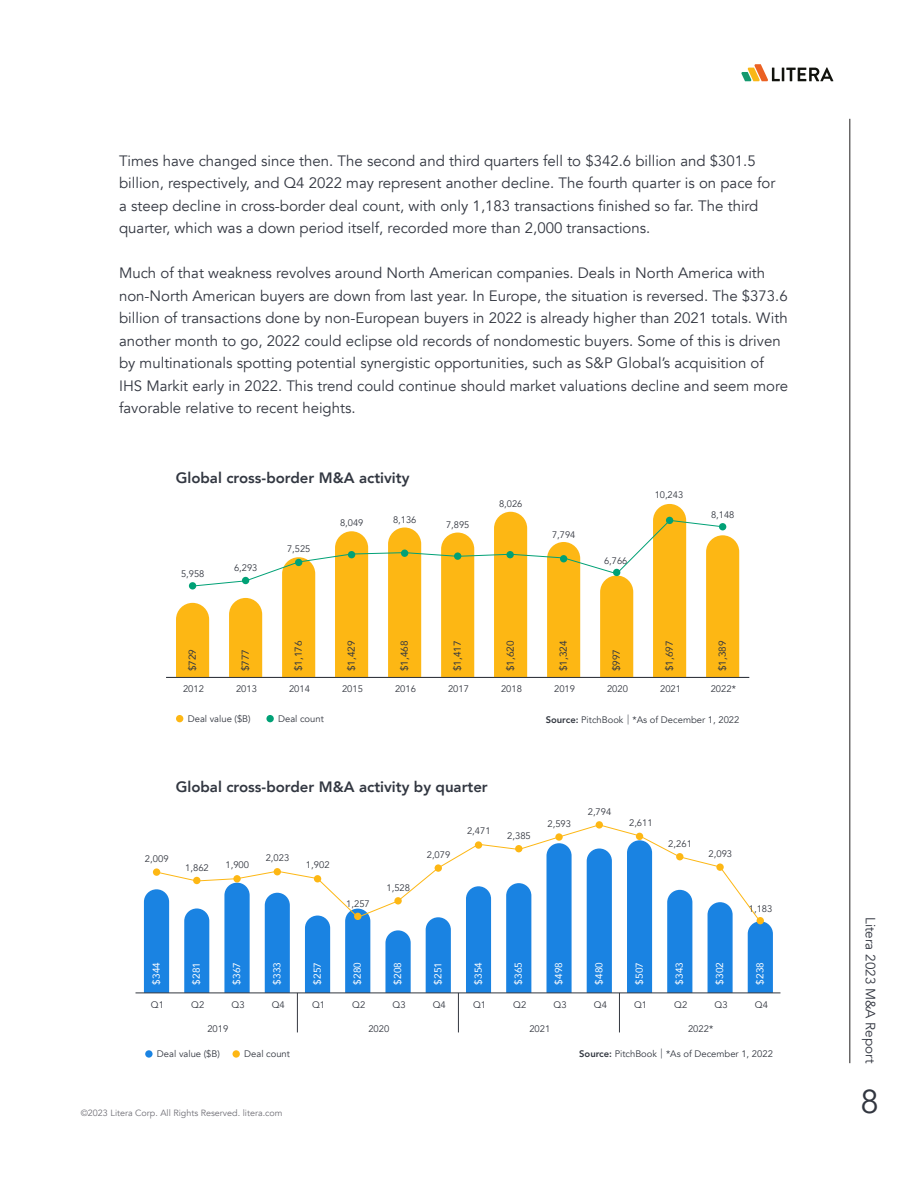
<style>
.page{position:relative;width:918px;height:1188px;background:#fff}
.page>*{position:absolute;margin:0;border:0;box-sizing:border-box;transform-origin:0 0}
.t1{font:33px "Avenir";color:#323640}
.t2{font:15px/22.5px "Avenir";color:#323640}
.t3{font:800 15px "Avenir";color:#323741}
.t4{font:13.5px "Avenir";color:#323640}
.t5{font:10.05px "Avenir";color:#fff}
.t6{font:10.05px "Avenir";color:#333740}
.t7{font:9.45px "Avenir";color:#333740}
.t8{font:9.45px "Avenir";color:#333841}
.t9{font:9px "Avenir";color:#706f76}
.s1{font-weight:800}
.s2{font-weight:300;font-size:10.05px}
</style>
<div class="page">
<svg style="left:741px;top:64px;width:92px;height:17px"></svg>
<hr style="left:850px;top:119px;width:1px;height:944px;background:#231f20">
<div style="left:176px;top:715px;width:7px;height:7px;background:#fdb714;border-radius:50%"></div>
<div style="left:266px;top:715px;width:8px;height:7px;background:#00a176;border-radius:50%"></div>
<hr style="left:166px;top:677px;width:583px;height:1px;background:#333740">
<svg style="left:176px;top:504px;width:563px;height:173px"></svg>
<div style="left:145px;top:1050px;width:8px;height:8px;background:#1a83e2;border-radius:50%"></div>
<div style="left:233px;top:1050px;width:7px;height:8px;background:#fdb714;border-radius:50%"></div>
<svg style="left:144px;top:869px;width:629px;height:124px;fill:#1a83e2"></svg>
<svg style="left:156px;top:824px;width:605px;height:99px"></svg>
<hr style="left:136px;top:993px;width:644px;height:1px;background:#333740">
<hr style="left:619px;top:993px;width:1px;height:39px;background:#333740">
<hr style="left:458px;top:993px;width:1px;height:39px;background:#333740">
<hr style="left:297px;top:993px;width:1px;height:39px;background:#333740">
<div style="left:153px;top:868px;width:7px;height:8px;background:#fdb714;border-radius:50%"></div>
<div style="left:193px;top:877px;width:7px;height:7px;background:#fdb714;border-radius:50%"></div>
<div style="left:233px;top:875px;width:8px;height:7px;background:#fdb714;border-radius:50%"></div>
<div style="left:274px;top:868px;width:7px;height:7px;background:#fdb714;border-radius:50%"></div>
<div style="left:314px;top:875px;width:7px;height:7px;background:#fdb714;border-radius:50%"></div>
<div style="left:354px;top:913px;width:7px;height:7px;background:#fdb714;border-radius:50%"></div>
<div style="left:394px;top:897px;width:8px;height:8px;background:#fdb714;border-radius:50%"></div>
<div style="left:435px;top:864px;width:7px;height:8px;background:#fdb714;border-radius:50%"></div>
<div style="left:515px;top:845px;width:7px;height:7px;background:#fdb714;border-radius:50%"></div>
<div style="left:676px;top:853px;width:7px;height:7px;background:#fdb714;border-radius:50%"></div>
<div style="left:716px;top:863px;width:8px;height:8px;background:#fdb714;border-radius:50%"></div>
<div style="left:757px;top:917px;width:7px;height:7px;background:#fdb714;border-radius:50%"></div>
<div style="left:555px;top:833px;width:8px;height:8px;background:#fdb714;border-radius:50%"></div>
<div style="left:636px;top:833px;width:7px;height:7px;background:#fdb714;border-radius:50%"></div>
<div style="left:596px;top:821px;width:7px;height:8px;background:#fdb714;border-radius:50%"></div>
<div style="left:475px;top:841px;width:7px;height:8px;background:#fdb714;border-radius:50%"></div>
<p class="t2" style="left:119px;top:150px;width:658px">Times have changed since then. The second and third quarters fell to $342.6 billion and $301.5 billion, respectively, and Q4 2022 may represent another decline. The fourth quarter is on pace for a steep decline in cross-border deal count, with only 1,183 transactions finished so far. The third quarter, which was a down period itself, recorded more than 2,000 transactions.</p>
<p class="t2" style="left:119px;top:262px;width:671px">Much of that weakness revolves around North American companies. Deals in North America with non-North American buyers are down from last year. In Europe, the situation is reversed. The $373.6 billion of transactions done by non-European buyers in 2022 is already higher than 2021 totals. With another month to go, 2022 could eclipse old records of nondomestic buyers. Some of this is driven by multinationals spotting potential synergistic opportunities, such as S&amp;P Global’s acquisition of IHS Markit early in 2022. This trend could continue should market valuations decline and seem more favorable relative to recent heights.</p>
<p class="t3" style="left:176px;top:467px;width:235px">Global cross-border M&amp;A activity</p>
<p class="t7" style="left:181px;top:568px;width:25px">5,958</p>
<p class="t7" style="left:234px;top:562px;width:25px">6,293</p>
<p class="t7" style="left:287px;top:543px;width:25px">7,525</p>
<p class="t7" style="left:340px;top:518px;width:25px">8,049</p>
<p class="t7" style="left:393px;top:514px;width:25px">8,136</p>
<p class="t7" style="left:446px;top:519px;width:25px">7,895</p>
<p class="t7" style="left:499px;top:498px;width:25px">8,026</p>
<p class="t7" style="left:552px;top:529px;width:25px">7,794</p>
<p class="t7" style="left:604px;top:555px;width:25px">6,766</p>
<p class="t7" style="left:655px;top:489px;width:30px">10,243</p>
<p class="t7" style="left:711px;top:509px;width:25px">8,148</p>
<p class="t6" style="left:184px;top:671px;width:24px;rotate:-90deg">$729</p>
<p class="t6" style="left:237px;top:671px;width:24px;rotate:-90deg">$777</p>
<p class="t6" style="left:290px;top:671px;width:32px;rotate:-90deg">$1,176</p>
<p class="t6" style="left:343px;top:671px;width:32px;rotate:-90deg">$1,429</p>
<p class="t6" style="left:396px;top:671px;width:32px;rotate:-90deg">$1,468</p>
<p class="t6" style="left:449px;top:671px;width:32px;rotate:-90deg">$1,417</p>
<p class="t6" style="left:502px;top:671px;width:32px;rotate:-90deg">$1,620</p>
<p class="t6" style="left:555px;top:671px;width:32px;rotate:-90deg">$1,324</p>
<p class="t6" style="left:608px;top:671px;width:24px;rotate:-90deg">$997</p>
<p class="t6" style="left:661px;top:671px;width:32px;rotate:-90deg">$1,697</p>
<p class="t6" style="left:714px;top:671px;width:32px;rotate:-90deg">$1,389</p>
<p class="t7" style="left:183px;top:684px;width:23px">2012</p>
<p class="t7" style="left:236px;top:684px;width:23px">2013</p>
<p class="t7" style="left:289px;top:684px;width:23px">2014</p>
<p class="t7" style="left:342px;top:684px;width:23px">2015</p>
<p class="t7" style="left:395px;top:684px;width:23px">2016</p>
<p class="t7" style="left:448px;top:684px;width:23px">2017</p>
<p class="t7" style="left:501px;top:684px;width:23px">2018</p>
<p class="t7" style="left:554px;top:684px;width:23px">2019</p>
<p class="t7" style="left:607px;top:684px;width:23px">2020</p>
<p class="t7" style="left:660px;top:684px;width:23px">2021</p>
<p class="t7" style="left:711px;top:684px;width:27px">2022*</p>
<p class="t7" style="left:188px;top:713px;width:64px">Deal value ($B)</p>
<p class="t7" style="left:278px;top:713px;width:47px">Deal count</p>
<p class="t8" style="left:546px;top:714px;width:195px"><span class="s1">Source:</span> PitchBook <span class="s2">|</span> *As of December 1, 2022</p>
<p class="t3" style="left:176px;top:775px;width:314px">Global cross-border M&amp;A activity by quarter</p>
<p class="t7" style="left:145px;top:853px;width:25px">2,009</p>
<p class="t7" style="left:185px;top:862px;width:25px">1,862</p>
<p class="t7" style="left:225px;top:860px;width:25px">1,900</p>
<p class="t7" style="left:266px;top:852px;width:25px">2,023</p>
<p class="t7" style="left:306px;top:859px;width:25px">1,902</p>
<p class="t7" style="left:346px;top:898px;width:25px">1,257</p>
<p class="t7" style="left:387px;top:882px;width:25px">1,528</p>
<p class="t7" style="left:427px;top:849px;width:25px">2,079</p>
<p class="t7" style="left:467px;top:825px;width:25px">2,471</p>
<p class="t7" style="left:507px;top:830px;width:25px">2,385</p>
<p class="t7" style="left:548px;top:818px;width:25px">2,593</p>
<p class="t7" style="left:588px;top:806px;width:25px">2,794</p>
<p class="t7" style="left:629px;top:817px;width:25px">2,611</p>
<p class="t7" style="left:668px;top:838px;width:25px">2,261</p>
<p class="t7" style="left:709px;top:848px;width:25px">2,093</p>
<p class="t7" style="left:749px;top:903px;width:25px">1,183</p>
<p class="t5" style="left:148px;top:985px;width:24px;rotate:-90deg">$344</p>
<p class="t5" style="left:188px;top:985px;width:24px;rotate:-90deg">$281</p>
<p class="t5" style="left:229px;top:985px;width:24px;rotate:-90deg">$367</p>
<p class="t5" style="left:269px;top:985px;width:24px;rotate:-90deg">$333</p>
<p class="t5" style="left:309px;top:985px;width:24px;rotate:-90deg">$257</p>
<p class="t5" style="left:349px;top:985px;width:24px;rotate:-90deg">$280</p>
<p class="t5" style="left:390px;top:985px;width:24px;rotate:-90deg">$208</p>
<p class="t5" style="left:430px;top:985px;width:24px;rotate:-90deg">$251</p>
<p class="t5" style="left:470px;top:985px;width:24px;rotate:-90deg">$354</p>
<p class="t5" style="left:510px;top:985px;width:24px;rotate:-90deg">$365</p>
<p class="t5" style="left:551px;top:985px;width:24px;rotate:-90deg">$498</p>
<p class="t5" style="left:591px;top:985px;width:24px;rotate:-90deg">$480</p>
<p class="t5" style="left:631px;top:985px;width:24px;rotate:-90deg">$507</p>
<p class="t5" style="left:671px;top:985px;width:24px;rotate:-90deg">$343</p>
<p class="t5" style="left:712px;top:985px;width:24px;rotate:-90deg">$302</p>
<p class="t5" style="left:752px;top:985px;width:24px;rotate:-90deg">$238</p>
<p class="t7" style="left:151px;top:999px;width:15px">Q1</p>
<p class="t7" style="left:191px;top:999px;width:15px">Q2</p>
<p class="t7" style="left:232px;top:999px;width:15px">Q3</p>
<p class="t7" style="left:272px;top:999px;width:15px">Q4</p>
<p class="t7" style="left:312px;top:999px;width:15px">Q1</p>
<p class="t7" style="left:352px;top:999px;width:15px">Q2</p>
<p class="t7" style="left:393px;top:999px;width:15px">Q3</p>
<p class="t7" style="left:433px;top:999px;width:15px">Q4</p>
<p class="t7" style="left:473px;top:999px;width:15px">Q1</p>
<p class="t7" style="left:513px;top:999px;width:15px">Q2</p>
<p class="t7" style="left:554px;top:999px;width:15px">Q3</p>
<p class="t7" style="left:594px;top:999px;width:15px">Q4</p>
<p class="t7" style="left:634px;top:999px;width:15px">Q1</p>
<p class="t7" style="left:674px;top:999px;width:15px">Q2</p>
<p class="t7" style="left:715px;top:999px;width:15px">Q3</p>
<p class="t7" style="left:755px;top:999px;width:15px">Q4</p>
<p class="t7" style="left:207px;top:1024px;width:23px">2019</p>
<p class="t7" style="left:368px;top:1024px;width:23px">2020</p>
<p class="t7" style="left:529px;top:1024px;width:23px">2021</p>
<p class="t7" style="left:688px;top:1024px;width:27px">2022*</p>
<p class="t7" style="left:157px;top:1048px;width:64px">Deal value ($B)</p>
<p class="t7" style="left:244px;top:1048px;width:47px">Deal count</p>
<p class="t8" style="left:579px;top:1048px;width:195px"><span class="s1">Source:</span> PitchBook <span class="s2">|</span> *As of December 1, 2022</p>
<p class="t9" style="left:81px;top:1107px;width:203px">©2023 Litera Corp. All Rights Reserved. litera.com</p>
<p class="t4" style="left:879px;top:917px;width:148px;rotate:90deg">Litera 2023 M&amp;A Report</p>
<h1 class="t1" style="left:861px;top:1082px;width:20px">8</h1>
</div>
